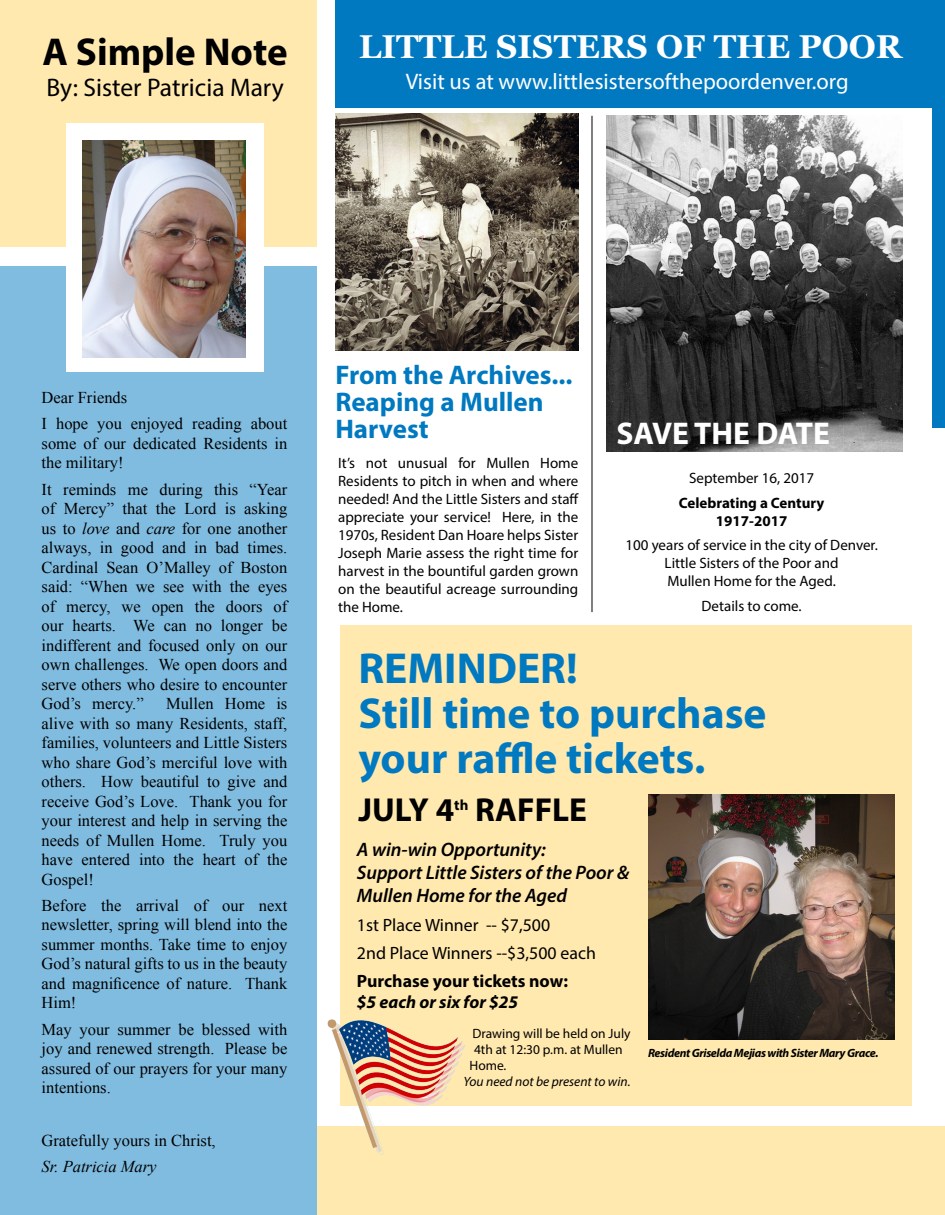
<style>
.page{position:relative;width:945px;height:1215px;background:#fff}
.page>*{position:absolute;margin:0;border:0;box-sizing:border-box;transform-origin:0 0}
.t1{font:700 43.5px/45px "Myriad Pro";color:#0079c1}
.Subhead{font:700 39px "Myriad Pro";color:#000}
.Subhead-2{font:700 33.3px "Myriad Pro";color:#000}
.t2{font:700 33px "Georgia";color:#fff}
.Call_Out_Box_Text{font:700 31.5px "Myriad Pro";color:#fff}
.t3{font:700 27px/27px "Myriad Pro";color:#0079c1}
.Subhead-3{font:25.5px "Myriad Pro";color:#000}
.t4{font:22.5px "Myriad Pro";color:#fff}
.Subhead-4{font:italic 600 19.5px/23.4px "Myriad Pro";letter-spacing:-.005em;color:#000}
.Subhead-5{font:17.85px "Myriad Pro";color:#000}
.Subhead-6{font:700 17.85px "Myriad Pro";color:#000}
.Subhead-7{font:italic 700 17.85px "Myriad Pro";color:#000}
.t5{font:16.5px/19.5px "Times New Roman";color:#000;text-align:justify}
.t6{font:italic 16.5px "Times New Roman";color:#000}
.Call_Out_Box_Text-2{font:15px/18px "Myriad Pro";color:#000;text-align:justify}
.Call_Out_Box_Text-3{font:700 15px/18px "Myriad Pro";color:#000;text-align:center}
.Subhead-8{font:700 14.85px "Myriad Pro";color:#000}
.Subhead-9{font:13.5px "Myriad Pro";color:#000}
.Subhead-10{font:italic 13.5px "Myriad Pro";color:#000}
.t7{font:italic 700 12px "Myriad Pro";letter-spacing:-.03em;color:#000}
.s1{font-style:italic}
</style>
<div class="page">
<div style="left:932px;top:1126px;width:13px;height:89px;background:#ffe9af"></div>
<div style="left:317px;top:1126px;width:615px;height:89px;background:#ffe9af"></div>
<div style="left:932px;top:0;width:13px;height:428px;background:#0079c1"></div>
<div style="left:335px;top:0;width:597px;height:107px;background:#0079c1"></div>
<div style="left:0;top:266px;width:316px;height:949px;background:#80bce0"></div>
<div style="left:0;top:0;width:316px;height:247px;background:#ffe9af"></div>
<div style="left:67px;top:123px;width:197px;height:249px;background:#fff"></div>
<img style="left:335px;top:114px;width:243px;height:236px">
<img style="left:607px;top:116px;width:295px;height:336px">
<div style="left:340px;top:626px;width:571px;height:480px;background:#ffe9af"></div>
<img style="left:83px;top:140px;width:163px;height:218px">
<img style="left:327px;top:1019px;width:138px;height:136px">
<img style="left:648px;top:795px;width:246px;height:244px">
<hr style="left:592px;top:116px;width:1px;height:496px;background:#000">
<p class="t2" style="left:359px;top:21px;width:545px">LITTLE SISTERS OF THE POOR</p>
<p class="Subhead" style="left:43px;top:27px;width:247px">A Simple Note</p>
<p class="Subhead-3" style="left:46px;top:72px;width:239px">By: Sister Patricia Mary</p>
<p class="t4" style="left:406px;top:68px;width:444px">Visit us at www.littlesistersofthepoordenver.org</p>
<p class="t5" style="left:42px;top:388px;width:87px">Dear Friends</p>
<p class="t5" style="left:42px;top:414px;width:247px">I hope you enjoyed reading about some of our dedicated Residents in the military!</p>
<p class="t5" style="left:42px;top:479px;width:247px">It reminds me during this “Year of Mercy” that the Lord is asking us to <span class="s1">love</span> and <span class="s1">care</span> for one another always, in good and in bad times.<br>Cardinal Sean O’Malley of Boston said: “When we see with the eyes of mercy, we open the doors of our hearts. We can no longer be indifferent and focused only on our own challenges. We open doors and serve others who desire to encounter God’s mercy.”</p>
<p class="t5" style="left:42px;top:694px;width:247px;text-indent:124px">Mullen Home is alive with so many Residents, staff, families, volunteers and Little Sisters who share God’s merciful love with others. How beautiful to give and receive God’s Love. Thank you for your interest and help in serving the needs of Mullen Home. Truly you have entered into the heart of the Gospel!</p>
<p class="t5" style="left:42px;top:895px;width:247px">Before the arrival of our next newsletter, spring will blend into the summer months. Take time to enjoy God’s natural gifts to us in the beauty and magnificence of nature. Thank Him!</p>
<p class="t5" style="left:42px;top:1019px;width:247px">May your summer be blessed with joy and renewed strength. Please be assured of our prayers for your many intentions.</p>
<p class="t5" style="left:42px;top:1130px;width:176px">Gratefully yours in Christ,</p>
<p class="t6" style="left:42px;top:1155px;width:117px">Sr. Patricia Mary</p>
<p class="t3" style="left:335px;top:361px;width:239px">From the Archives...<br>Reaping a Mullen<br>Harvest</p>
<p class="Call_Out_Box_Text-2" style="left:338px;top:454px;width:242px">It’s not unusual for Mullen Home Residents to pitch in when and where needed! And the Little Sisters and staff appreciate your service! Here, in the 1970s, Resident Dan Hoare helps Sister Joseph Marie assess the right time for harvest in the bountiful garden grown on the beautiful acreage surrounding the Home.</p>
<p class="Call_Out_Box_Text" style="left:616px;top:413px;width:215px">SAVE THE DATE</p>
<p class="Call_Out_Box_Text-2" style="left:689px;top:469px;width:127px">September 16, 2017</p>
<p class="Call_Out_Box_Text-3" style="left:679px;top:493px;width:147px">Celebrating a Century<br>1917-2017</p>
<p class="Call_Out_Box_Text-2" style="left:625px;top:536px;width:254px;text-align:center">100 years of service in the city of Denver.<br>Little Sisters of the Poor and<br>Mullen Home for the Aged.</p>
<p class="Call_Out_Box_Text-2" style="left:702px;top:597px;width:102px">Details to come.</p>
<p class="t1" style="left:358px;top:645px;width:221px">REMINDER!</p>
<p class="t1" style="left:358px;top:690px;width:410px">Still time to purchase your raffle tickets.</p>
<p class="Subhead-2" style="left:358px;top:788px;width:97px">JULY 4</p>
<p class="Subhead-8" style="left:454px;top:795px;width:16px">th</p>
<p class="Subhead-2" style="left:475px;top:788px;width:113px">RAFFLE</p>
<p class="Subhead-4" style="left:357px;top:837px;width:274px">A win-win Opportunity:<br>Support Little Sisters of the Poor &amp;<br>Mullen Home for the Aged</p>
<p class="Subhead-5" style="left:357px;top:914px;width:195px">1st Place Winner -- $7,500</p>
<p class="Subhead-5" style="left:357px;top:942px;width:240px">2nd Place Winners --$3,500 each</p>
<p class="Subhead-6" style="left:357px;top:969px;width:212px">Purchase your tickets now:</p>
<p class="Subhead-7" style="left:357px;top:991px;width:163px">$5 each or six for $25</p>
<p class="Subhead-9" style="left:473px;top:1025px;width:160px">Drawing will be held on July</p>
<p class="Subhead-9" style="left:474px;top:1041px;width:150px">4th at 12:30 p.m. at Mullen</p>
<p class="Subhead-9" style="left:470px;top:1057px;width:38px">Home.</p>
<p class="Subhead-10" style="left:464px;top:1073px;width:169px">You need not be present to win.</p>
<p class="t7" style="left:648px;top:1045px;width:232px">Resident Griselda Mejias with Sister Mary Grace.</p>
</div>
